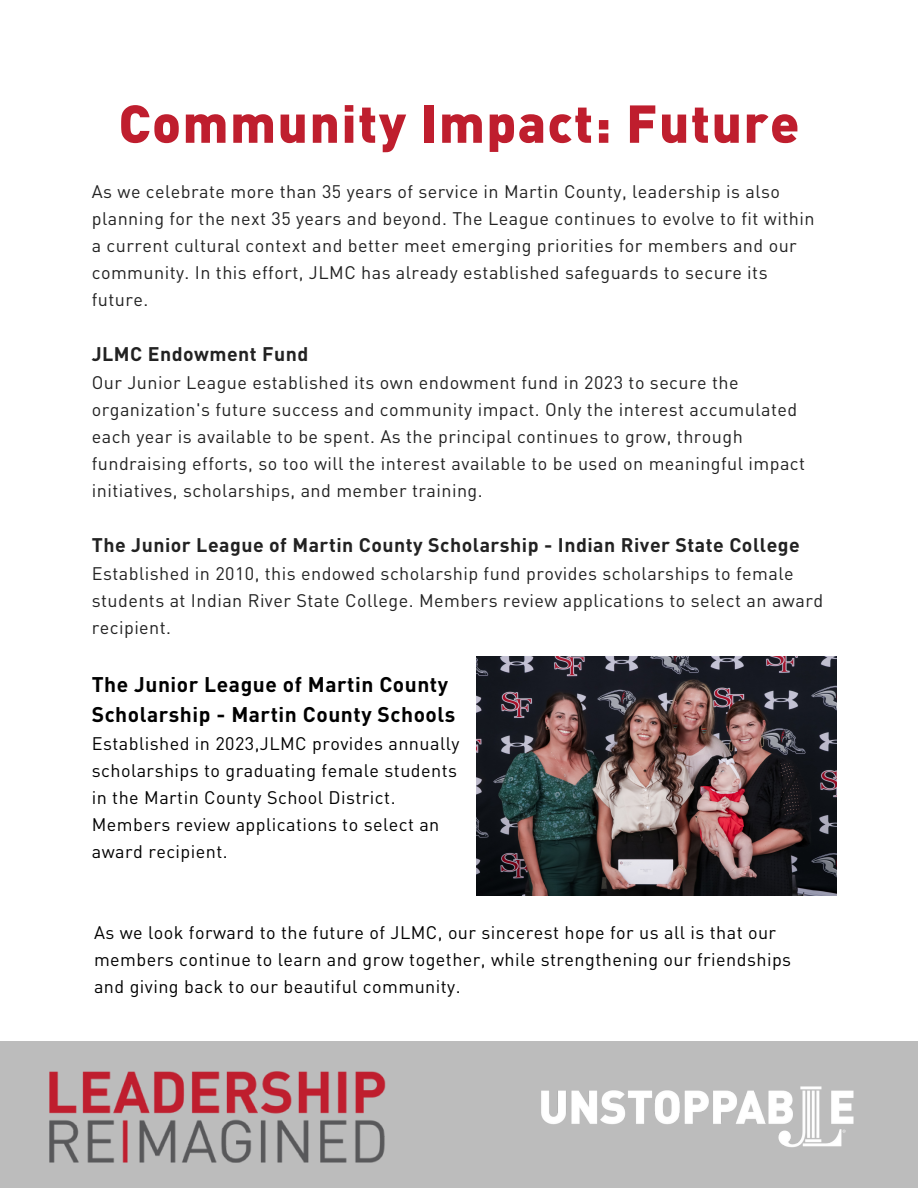
<style>
.page{position:relative;width:918px;height:1188px;background:#fff}
.page>*{position:absolute;margin:0;border:0;box-sizing:border-box;transform-origin:0 0}
.t1{font:900 52.5px "DINOT";letter-spacing:.03em;color:#bf1e2e}
.t2{font:700 21px/30.3px "DINOT";letter-spacing:.025em;color:#000}
.t3{font:700 19.5px "DINOT";letter-spacing:.025em;color:#222}
.t4{font:18px/27px "DINOT";letter-spacing:.025em;color:#222}
.t5{font:18px/27px "DINOT";letter-spacing:.025em;color:#000}
</style>
<div class="page">
<div style="left:0;top:1041px;width:918px;height:147px;background:#bcbcbc"></div>
<img style="left:477px;top:656px;width:360px;height:240px">
<img style="left:49px;top:1071px;width:337px;height:92px">
<img style="left:541px;top:1086px;width:313px;height:62px">
<p class="t1" style="left:119px;top:88px;width:682px">Community Impact: Future</p>
<p class="t4" style="left:92px;top:177px;width:724px">As we celebrate more than 35 years of service in Martin County, leadership is also planning for the next 35 years and beyond. The League continues to evolve to fit within a current cultural context and better meet emerging priorities for members and our community. In this effort, JLMC has already established safeguards to secure its future.</p>
<p class="t3" style="left:92px;top:341px;width:218px">JLMC Endowment Fund</p>
<p class="t4" style="left:92px;top:368px;width:715px">Our Junior League established its own endowment fund in 2023 to secure the organization's future success and community impact. Only the interest accumulated each year is available to be spent. As the principal continues to grow, through fundraising efforts, so too will the interest available to be used on meaningful impact initiatives, scholarships, and member training.</p>
<p class="t3" style="left:92px;top:532px;width:710px">The Junior League of Martin County Scholarship - Indian River State College</p>
<p class="t4" style="left:92px;top:560px;width:733px">Established in 2010, this endowed scholarship fund provides scholarships to female students at Indian River State College. Members review applications to select an award recipient.</p>
<p class="t2" style="left:92px;top:668px;width:365px">The Junior League of Martin County<br>Scholarship - Martin County Schools</p>
<p class="t5" style="left:92px;top:730px;width:369px">Established in 2023,JLMC provides annually scholarships to graduating female students in the Martin County School District.<br>Members review applications to select an award recipient.</p>
<p class="t5" style="left:94px;top:919px;width:699px">As we look forward to the future of JLMC, our sincerest hope for us all is that our members continue to learn and grow together, while strengthening our friendships and giving back to our beautiful community.</p>
</div>
